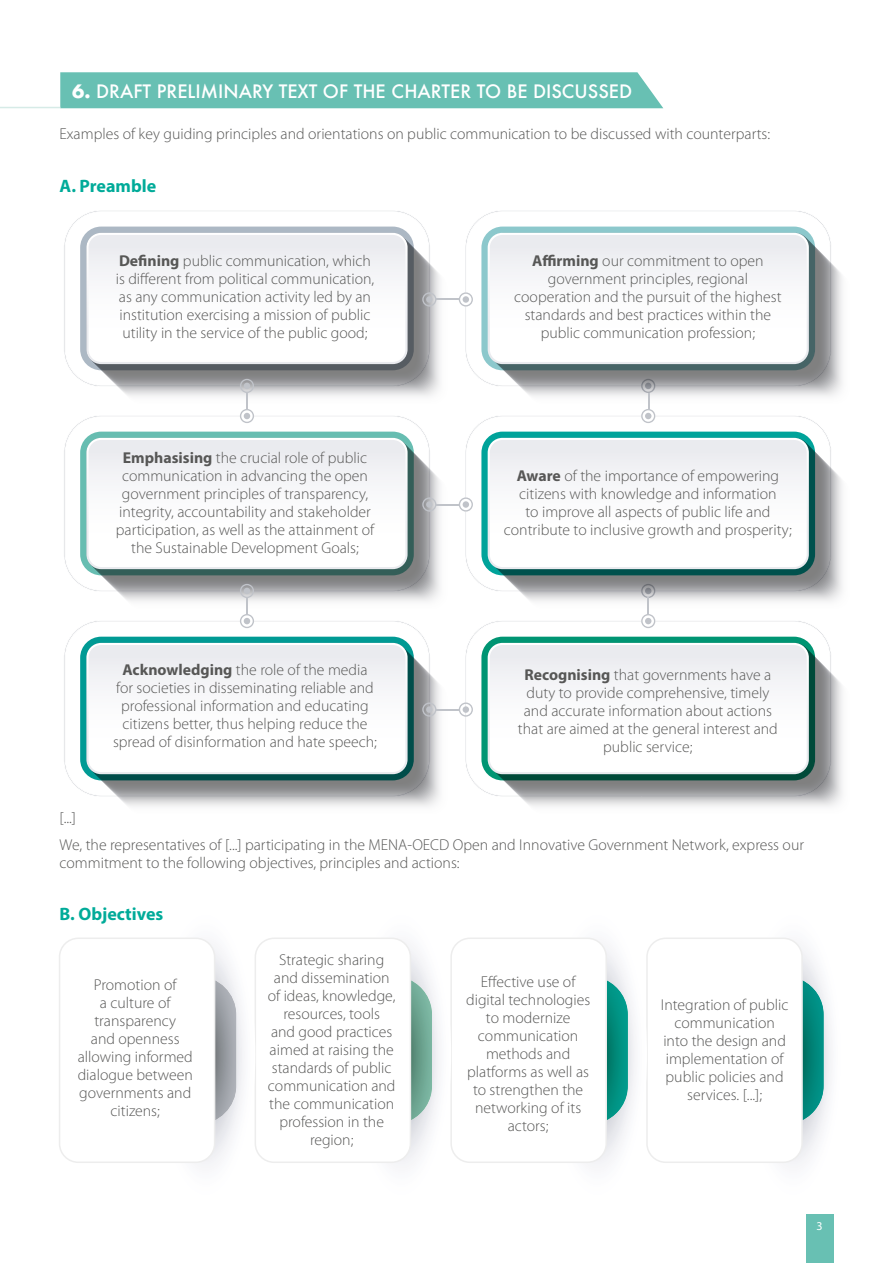
<style>
.page{position:relative;width:893px;height:1263px;background:#fff}
.page>*{position:absolute;margin:0;border:0;box-sizing:border-box;transform-origin:0 0}
.t1{font:500 18px "Futura";color:#fff}
.t2{font:700 18px "Myriad Pro";color:#00ab99}
.t3{font:300 15.75px/18px "Myriad Pro";color:#575756;text-align:center}
.t4{font:12px "Myriad Pro";color:#fff}
.s1{font-weight:700}
</style>
<div class="page">
<svg style="left:477px;top:632px;width:343px;height:153px;background:#107961"></svg>
<div style="left:472px;top:627px;width:352px;height:163px;border:9px solid #fff;border-radius:26px"></div>
<svg style="left:477px;top:222px;width:343px;height:153px;background:#93cace"></svg>
<div style="left:472px;top:217px;width:352px;height:162px;border:9px solid #fff;border-radius:26px"></div>
<div style="left:76px;top:222px;width:342px;height:153px;background:#acb8c4;border-radius:26px"></div>
<div style="left:71px;top:217px;width:352px;height:162px;border:9px solid #fff;border-radius:26px"></div>
<svg style="left:76px;top:632px;width:342px;height:153px;background:#0e7b77"></svg>
<div style="left:71px;top:627px;width:352px;height:163px;border:9px solid #fff;border-radius:26px"></div>
<svg style="left:488px;top:643px;width:321px;height:131px"></svg>
<svg style="left:422px;top:702px;width:51px;height:15px"></svg>
<svg style="left:64px;top:233px;width:768px;height:395px"></svg>
<svg style="left:86px;top:643px;width:322px;height:131px"></svg>
<svg style="left:788px;top:949px;width:43px;height:215px"></svg>
<div style="left:646px;top:937px;width:157px;height:226px;background:#fff;border:2px solid #ededed;border-radius:19px"></div>
<svg style="left:592px;top:949px;width:55px;height:215px"></svg>
<div style="left:450px;top:937px;width:157px;height:226px;background:#fff;border:2px solid #ededed;border-radius:19px"></div>
<svg style="left:396px;top:949px;width:55px;height:215px"></svg>
<div style="left:255px;top:937px;width:156px;height:226px;background:#fff;border:2px solid #ededed;border-radius:19px"></div>
<svg style="left:201px;top:940px;width:42px;height:224px"></svg>
<div style="left:60px;top:938px;width:155px;height:224px;background:#fff;border-radius:19px"></div>
<div style="left:59px;top:937px;width:156px;height:226px;border:2px solid #ededed;border-radius:19px"></div>
<div style="left:60px;top:72px;width:603px;height:36px;background:#68c0b3"></div>
<hr style="left:0;top:107px;width:60px;height:1px;background:#d6ebe7">
<div style="left:806px;top:1214px;width:27px;height:49px;background:#68c0b3"></div>
<p class="t1" style="left:72px;top:79px;width:561px"><span class="s1">6.</span> DRAFT PRELIMINARY TEXT OF THE CHARTER TO BE DISCUSSED</p>
<p class="t3" style="left:60px;top:125px;width:712px">Examples of key guiding principles and orientations on public communication to be discussed with counterparts:</p>
<p class="t2" style="left:60px;top:175px;width:98px">A. Preamble</p>
<p class="t3" style="left:116px;top:252px;width:260px"><span class="s1">Defining</span> public communication, which is different from political communication, as any communication activity led by an institution exercising a mission of public utility in the service of the public good;</p>
<p class="t3" style="left:514px;top:252px;width:269px"><span class="s1">Affirming</span> our commitment to open government principles, regional cooperation and the pursuit of the highest standards and best practices within the public communication profession;</p>
<p class="t3" style="left:116px;top:449px;width:260px"><span class="s1">Emphasising</span> the crucial role of public communication in advancing the open government principles of transparency, integrity, accountability and stakeholder participation, as well as the attainment of the Sustainable Development Goals;</p>
<p class="t3" style="left:504px;top:467px;width:290px"><span class="s1">Aware</span> of the importance of empowering citizens with knowledge and information<br>to improve all aspects of public life and contribute to inclusive growth and prosperity;</p>
<p class="t3" style="left:113px;top:660px;width:265px"><span class="s1">Acknowledging</span> the role of the media for societies in disseminating reliable and professional information and educating citizens better, thus helping reduce the spread of disinformation and hate speech;</p>
<p class="t3" style="left:518px;top:665px;width:261px"><span class="s1">Recognising</span> that governments have a duty to provide comprehensive, timely and accurate information about actions that are aimed at the general interest and public service;</p>
<p class="t3" style="left:60px;top:804px;width:746px;line-height:26.5px;text-align:left">[...]<br>We, the representatives of [...] participating in the MENA-OECD Open and Innovative Government Network, express our</p>
<p class="t3" style="left:60px;top:853px;width:402px">commitment to the following objectives, principles and actions:</p>
<p class="t2" style="left:60px;top:903px;width:105px">B. Objectives</p>
<p class="t3" style="left:268px;top:951px;width:129px">Strategic sharing and dissemination of ideas, knowledge, resources, tools<br>and good practices aimed at raising the standards of public communication and the communication profession in the region;</p>
<p class="t3" style="left:78px;top:975px;width:117px">Promotion of<br>a culture of transparency<br>and openness allowing informed dialogue between governments and citizens;</p>
<p class="t3" style="left:466px;top:973px;width:126px">Effective use of digital technologies to modernize communication methods and platforms as well as to strengthen the networking of its actors;</p>
<p class="t3" style="left:661px;top:996px;width:129px">Integration of public communication into the design and implementation of public policies and services. [...];</p>
<p class="t4" style="left:816px;top:1218px;width:8px">3</p>
</div>
